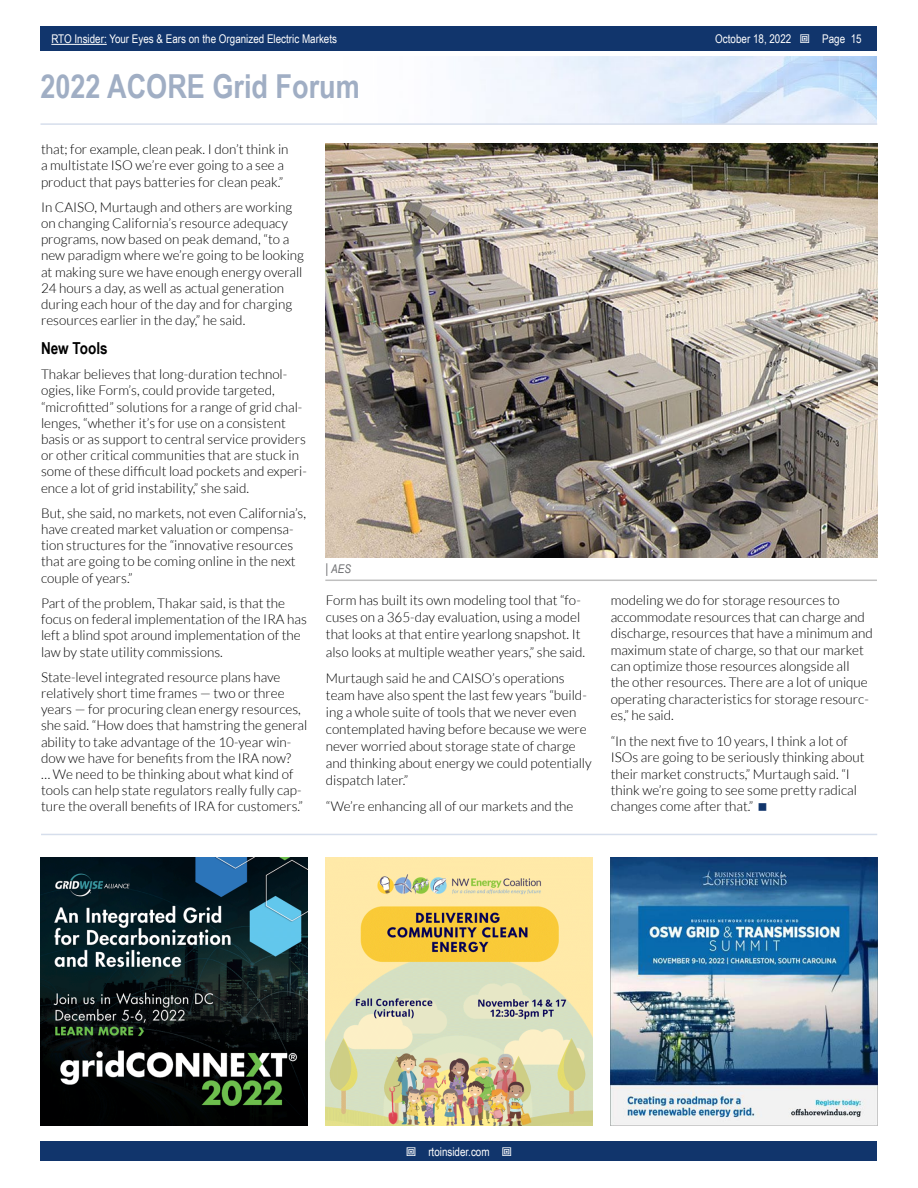
<style>
.page{position:relative;width:918px;height:1188px;background:#fff}
.page>*{position:absolute;margin:0;border:0;box-sizing:border-box;transform-origin:0 0}
.t1{font:700 33px "Arial Narrow";color:#a0aec4}
.t2{font:700 16.5px "Arial Narrow";color:#000}
.t3{font:300 13.5px/16.2px "Lato";color:#000}
.t4{font:12px "Arial Narrow";color:#fff}
.t5{font:italic 12px "Arial Narrow";color:#6d6e71}
.s1{font-style:normal;font-size:13.5px}
</style>
<div class="page">
<div style="left:41px;top:1142px;width:836px;height:19px;background:#11356c"></div>
<div style="left:41px;top:27px;width:836px;height:24px;background:#11356c"></div>
<hr style="left:51px;top:44px;width:56px;height:1px;background:#fff">
<img style="left:474px;top:56px;width:403px;height:67px">
<hr style="left:40px;top:123px;width:837px;height:2px;background:#d6deec">
<hr style="left:41px;top:834px;width:836px;height:1px;background:#d6deec">
<img style="left:325px;top:858px;width:268px;height:267px">
<img style="left:610px;top:858px;width:268px;height:267px">
<img style="left:40px;top:858px;width:268px;height:267px">
<hr style="left:325px;top:580px;width:552px;height:1px;background:#bfbfbf">
<img style="left:326px;top:143px;width:552px;height:415px">
<p class="t4" style="left:51px;top:30px;width:287px">RTO Insider: Your Eyes &amp; Ears on the Organized Electric Markets</p>
<p class="t4" style="left:715px;top:30px;width:78px">October 18, 2022</p>
<p class="t4" style="left:822px;top:30px;width:41px">Page 15</p>
<h1 class="t1" style="left:40px;top:61px;width:321px">2022 ACORE Grid Forum</h1>
<p class="t3" style="left:41px;top:141px;width:249px">that; for example, clean peak. I don’t think in a multistate ISO we’re ever going to a see a product that pays batteries for clean peak.”</p>
<p class="t3" style="left:41px;top:199px;width:265px">In CAISO, Murtaugh and others are working on changing California’s resource adequacy programs, now based on peak demand, “to a new paradigm where we’re going to be looking at making sure we have enough energy overall 24 hours a day, as well as actual generation during each hour of the day and for charging resources earlier in the day,” he said.</p>
<p class="t2" style="left:41px;top:336px;width:68px">New Tools</p>
<p class="t3" style="left:41px;top:366px;width:267px">Thakar believes that long-duration technol&shy;ogies, like Form’s, could provide targeted, “microfitted” solutions for a range of grid chal&shy;lenges, “whether it’s for use on a consistent basis or as support to central service providers or other critical communities that are stuck in some of these difficult load pockets and experi&shy;ence a lot of grid instability,” she said.</p>
<p class="t3" style="left:41px;top:505px;width:267px">But, she said, no markets, not even California’s, have created market valuation or compensa&shy;tion structures for the “innovative resources that are going to be coming online in the next couple of years.”</p>
<p class="t3" style="left:41px;top:595px;width:267px">Part of the problem, Thakar said, is that the focus on federal implementation of the IRA has left a blind spot around implementation of the law by state utility commissions.</p>
<p class="t3" style="left:41px;top:669px;width:268px">State-level integrated resource plans have relatively short time frames — two or three years — for procuring clean energy resources, she said. “How does that hamstring the general ability to take advantage of the 10-year win&shy;dow we have for benefits from the IRA now?<br>… We need to be thinking about what kind of tools can help state regulators really fully cap&shy;ture the overall benefits of IRA for customers.”</p>
<p class="t5" style="left:325px;top:560px;width:27px"><span class="s1">|</span> AES</p>
<p class="t3" style="left:326px;top:592px;width:261px;line-height:17.1px">Form has built its own modeling tool that “fo&shy;cuses on a 365-day evaluation, using a model that looks at that entire yearlong snapshot. It also looks at multiple weather years,” she said.</p>
<p class="t3" style="left:326px;top:669px;width:267px;line-height:17.1px">Murtaugh said he and CAISO’s operations team have also spent the last few years “build&shy;ing a whole suite of tools that we never even contemplated having before because we were never worried about storage state of charge and thinking about energy we could potentially dispatch later.”</p>
<p class="t3" style="left:326px;top:798px;width:249px">“We’re enhancing all of our markets and the</p>
<p class="t3" style="left:611px;top:592px;width:264px">modeling we do for storage resources to accommodate resources that can charge and discharge, resources that have a minimum and maximum state of charge, so that our market can optimize those resources alongside all<br>the other resources. There are a lot of unique operating characteristics for storage resourc&shy;es,” he said.</p>
<p class="t3" style="left:611px;top:733px;width:255px">“In the next five to 10 years, I think a lot of ISOs are going to be seriously thinking about their market constructs,” Murtaugh said. “I think we’re going to see some pretty radical changes come after that.”</p>
<p class="t4" style="left:428px;top:1143px;width:63px">rtoinsider.com</p>
</div>
